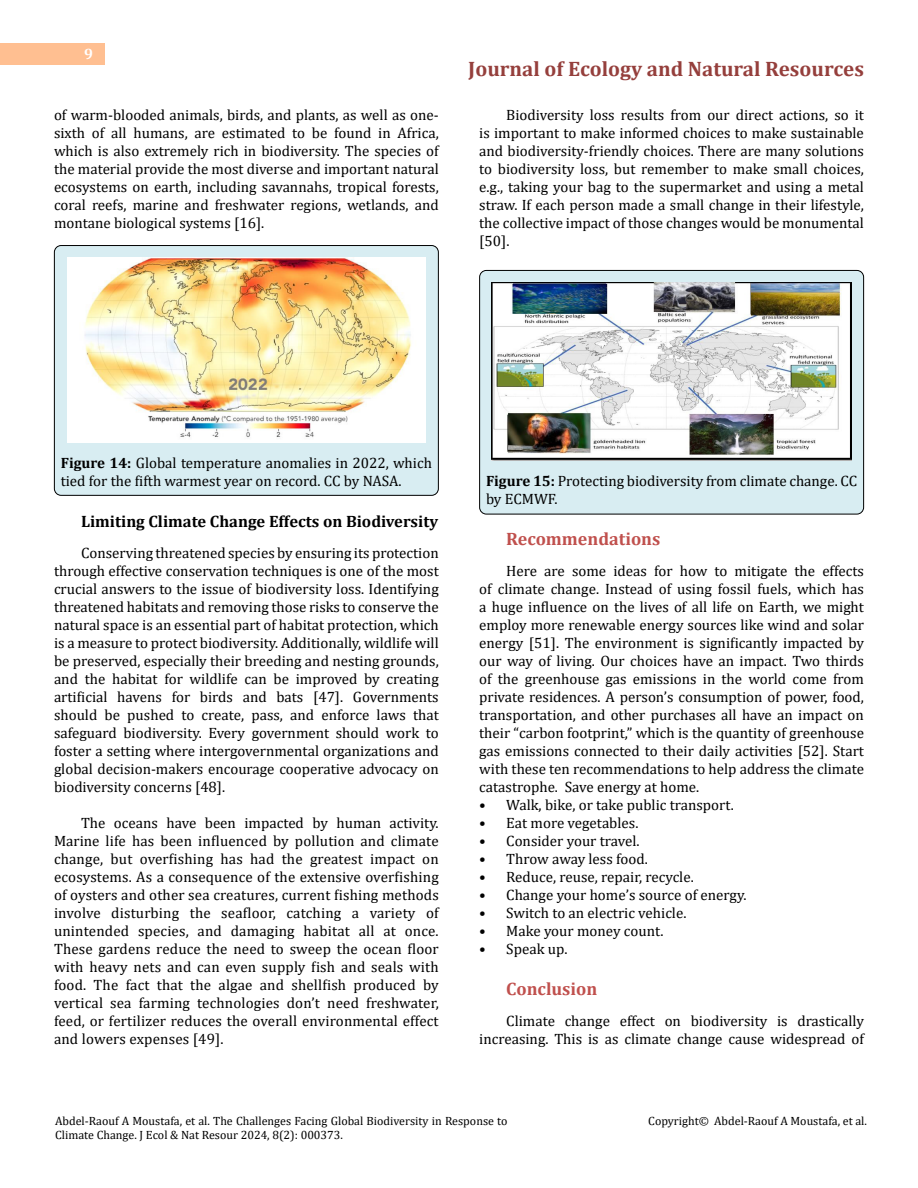
<style>
.page{position:relative;width:918px;height:1188px;background:#fff}
.page>*{position:absolute;margin:0;border:0;box-sizing:border-box;transform-origin:0 0}
.t1{font:700 21px "Cambria";color:#953f3c}
.t2{font:700 18px "Cambria";color:#c0504d}
.t3{font:700 16.5px "Cambria";color:#000}
.t4{font:15px/18px "Cambria";color:#000;text-align:justify}
.t5{font:700 15px "Cambria";color:#fff}
.t6{font:12px/14.4px "Cambria";color:#000}
.s1{font-weight:700}
</style>
<div class="page">
<div style="left:0;top:43px;width:105px;height:21px;background:#ffbf91"></div>
<div style="left:54px;top:246px;width:384px;height:249px;background:#d8edf2;border-radius:7px"></div>
<div style="left:54px;top:245px;width:385px;height:251px;border:1px solid #000;border-radius:7px"></div>
<div style="left:480px;top:270px;width:384px;height:244px;background:#d8edf2;border-radius:7px"></div>
<div style="left:479px;top:270px;width:385px;height:244px;border:1px solid #000;border-radius:7px"></div>
<img style="left:67px;top:257px;width:358px;height:186px">
<img style="left:492px;top:282px;width:360px;height:179px">
<p class="t5" style="left:84px;top:44px;width:10px">9</p>
<p class="t4" style="left:54px;top:105px;width:386px">of warm-blooded animals, birds, and plants, as well as one&shy;sixth of all humans, are estimated to be found in Africa, which is also extremely rich in biodiversity. The species of the material provide the most diverse and important natural ecosystems on earth, including savannahs, tropical forests, coral reefs, marine and freshwater regions, wetlands, and montane biological systems [16].</p>
<h1 class="t1" style="left:468px;top:54px;width:397px">Journal of Ecology and Natural Resources</h1>
<p class="t4" style="left:479px;top:105px;width:386px;text-indent:27px">Biodiversity loss results from our direct actions, so it is important to make informed choices to make sustainable and biodiversity-friendly choices. There are many solutions to biodiversity loss, but remember to make small choices, e.g., taking your bag to the supermarket and using a metal straw. If each person made a small change in their lifestyle, the collective impact of those changes would be monumental [50].</p>
<p class="t4" style="left:61px;top:454px;width:373px"><span class="s1">Figure 14:</span> Global temperature anomalies in 2022, which tied for the fifth warmest year on record. CC by NASA.</p>
<p class="t3" style="left:81px;top:510px;width:359px">Limiting Climate Change Effects on Biodiversity</p>
<p class="t4" style="left:54px;top:544px;width:386px;text-indent:27px">Conserving threatened species by ensuring its protection through effective conservation techniques is one of the most crucial answers to the issue of biodiversity loss. Identifying threatened habitats and removing those risks to conserve the natural space is an essential part of habitat protection, which is a measure to protect biodiversity. Additionally, wildlife will be preserved, especially their breeding and nesting grounds, and the habitat for wildlife can be improved by creating artificial havens for birds and bats [47]. Governments should be pushed to create, pass, and enforce laws that safeguard biodiversity. Every government should work to foster a setting where intergovernmental organizations and global decision-makers encourage cooperative advocacy on biodiversity concerns [48].</p>
<p class="t4" style="left:54px;top:814px;width:386px;text-indent:27px">The oceans have been impacted by human activity.<br>Marine life has been influenced by pollution and climate change, but overfishing has had the greatest impact on ecosystems. As a consequence of the extensive overfishing of oysters and other sea creatures, current fishing methods involve disturbing the seafloor, catching a variety of unintended species, and damaging habitat all at once.<br>These gardens reduce the need to sweep the ocean floor with heavy nets and can even supply fish and seals with food. The fact that the algae and shellfish produced by vertical sea farming technologies don’t need freshwater, feed, or fertilizer reduces the overall environmental effect and lowers expenses [49].</p>
<p class="t4" style="left:486px;top:472px;width:373px"><span class="s1">Figure 15:</span> Protecting biodiversity from climate change. CC by ECMWF.</p>
<p class="t2" style="left:506px;top:526px;width:156px">Recommendations</p>
<p class="t4" style="left:479px;top:562px;width:386px;text-indent:27px">Here are some ideas for how to mitigate the effects of climate change. Instead of using fossil fuels, which has a huge influence on the lives of all life on Earth, we might employ more renewable energy sources like wind and solar energy [51]. The environment is significantly impacted by our way of living. Our choices have an impact. Two thirds of the greenhouse gas emissions in the world come from private residences. A person’s consumption of power, food, transportation, and other purchases all have an impact on their “carbon footprint,” which is the quantity of greenhouse gas emissions connected to their daily activities [52]. Start with these ten recommendations to help address the climate catastrophe. Save energy at home.</p>
<p class="t4" style="left:479px;top:796px;width:256px">• Walk, bike, or take public transport.</p>
<p class="t4" style="left:479px;top:814px;width:161px">• Eat more vegetables.</p>
<p class="t4" style="left:479px;top:832px;width:162px">• Consider your travel.</p>
<p class="t4" style="left:479px;top:850px;width:170px">• Throw away less food.</p>
<p class="t4" style="left:479px;top:868px;width:216px">• Reduce, reuse, repair, recycle.</p>
<p class="t4" style="left:479px;top:886px;width:269px">• Change your home’s source of energy.</p>
<p class="t4" style="left:479px;top:904px;width:209px">• Switch to an electric vehicle.</p>
<p class="t4" style="left:479px;top:922px;width:186px">• Make your money count.</p>
<p class="t4" style="left:479px;top:940px;width:90px">• Speak up.</p>
<p class="t2" style="left:506px;top:976px;width:93px">Conclusion</p>
<p class="t4" style="left:479px;top:1012px;width:386px;text-align:right">Climate change effect on biodiversity is drastically increasing. This is as climate change cause widespread of</p>
<p class="t6" style="left:55px;top:1114px;width:454px">Abdel-Raouf A Moustafa, et al. The Challenges Facing Global Biodiversity in Response to<br>Climate Change. J Ecol &amp; Nat Resour 2024, 8(2): 000373.</p>
<p class="t6" style="left:648px;top:1114px;width:220px">Copyright© Abdel-Raouf A Moustafa, et al.</p>
</div>
